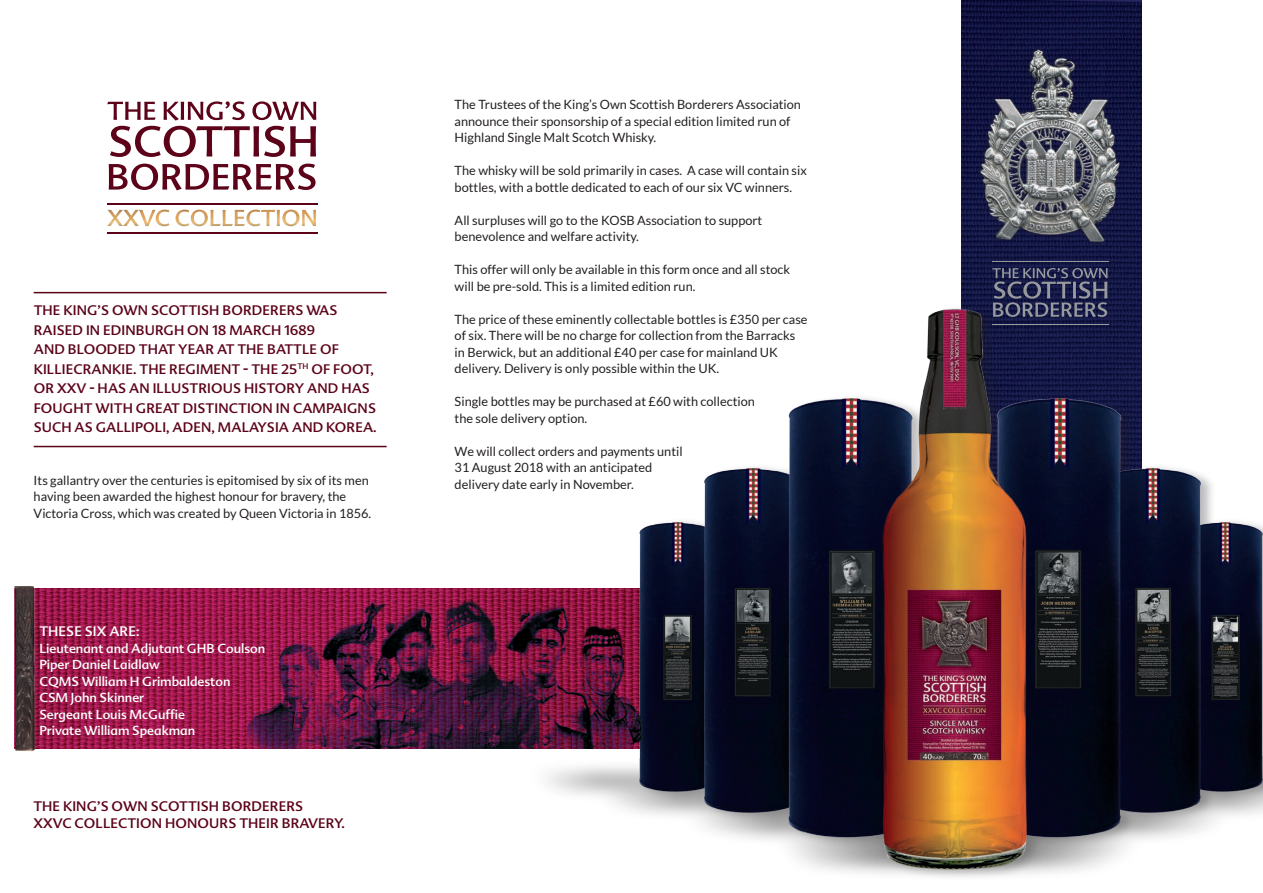
<style>
.page{position:relative;width:1263px;height:893px;background:#fff}
.page>*{position:absolute;margin:0;border:0;box-sizing:border-box;transform-origin:0 0}
.t1{font:13.5px/19.5px "Advert OT";letter-spacing:.01em;color:#5c0319}
.t2{font:13.5px "Advert OT";letter-spacing:.01em;color:#fff}
.t3{font:12.75px/16.5px "Lato";color:#231f20}
.t4{font:12.75px/16.5px "Advert OT";color:#fff}
</style>
<div class="page">
<img style="left:961px;top:0;width:180px;height:247px">
<img style="left:38px;top:588px;width:210px;height:161px">
<img style="left:546px;top:247px;width:716px;height:630px">
<img style="left:248px;top:574px;width:392px;height:175px">
<img style="left:974px;top:41px;width:153px;height:208px">
<hr style="left:34px;top:292px;width:353px;height:1px;background:#5c0319">
<hr style="left:34px;top:446px;width:353px;height:1px;background:#5c0319">
<hr style="left:107px;top:203px;width:210px;height:1px;background:#5c0319">
<hr style="left:107px;top:232px;width:210px;height:1px;background:#5c0319">
<img style="left:107px;top:210px;width:209px;height:16px">
<svg style="left:107px;top:101px;width:209px;height:89px"></svg>
<img style="left:14px;top:586px;width:24px;height:166px">
<hr style="left:992px;top:324px;width:116px;height:1px;background:#97999c">
<svg style="left:992px;top:268px;width:115px;height:49px;background:#3d4160"></svg>
<hr style="left:992px;top:261px;width:116px;height:1px;background:#97999c">
<p class="t1" style="left:34px;top:301px;width:345px">THE KING’S OWN SCOTTISH BORDERERS WAS RAISED IN EDINBURGH ON 18 MARCH 1689<br>AND BLOODED THAT YEAR AT THE BATTLE OF KILLIECRANKIE. THE REGIMENT - THE 25<sup>TH</sup> OF FOOT, OR XXV - HAS AN ILLUSTRIOUS HISTORY AND HAS FOUGHT WITH GREAT DISTINCTION IN CAMPAIGNS SUCH AS GALLIPOLI, ADEN, MALAYSIA AND KOREA.</p>
<p class="t3" style="left:34px;top:472px;width:339px">Its gallantry over the centuries is epitomised by six of its men having been awarded the highest honour for bravery, the<br>Victoria Cross, which was created by Queen Victoria in 1856.</p>
<p class="t2" style="left:39px;top:623px;width:102px">THESE SIX ARE:</p>
<p class="t4" style="left:39px;top:640px;width:227px">Lieutenant and Adjutant GHB Coulson<br>Piper Daniel Laidlaw<br>CQMS William H Grimbaldeston<br>CSM John Skinner<br>Sergeant Louis McGuffie<br>Private William Speakman</p>
<p class="t1" style="left:33px;top:798px;width:313px;line-height:16.5px">THE KING’S OWN SCOTTISH BORDERERS<br>XXVC COLLECTION HONOURS THEIR BRAVERY.</p>
<p class="t3" style="left:455px;top:96px;width:348px">The Trustees of the King’s Own Scottish Borderers Association announce their sponsorship of a special edition limited run of<br>Highland Single Malt Scotch Whisky.</p>
<p class="t3" style="left:455px;top:162px;width:354px">The whisky will be sold primarily in cases. A case will contain six bottles, with a bottle dedicated to each of our six VC winners.</p>
<p class="t3" style="left:455px;top:212px;width:309px">All surpluses will go to the KOSB Association to support benevolence and welfare activity.</p>
<p class="t3" style="left:455px;top:261px;width:337px">This offer will only be available in this form once and all stock will be pre-sold. This is a limited edition run.</p>
<p class="t3" style="left:455px;top:311px;width:354px">The price of these eminently collectable bottles is £350 per case of six. There will be no charge for collection from the Barracks in Berwick, but an additional £40 per case for mainland UK delivery. Delivery is only possible within the UK.</p>
<p class="t3" style="left:455px;top:393px;width:302px">Single bottles may be purchased at £60 with collection the sole delivery option.</p>
<p class="t3" style="left:455px;top:443px;width:229px">We will collect orders and payments until<br>31 August 2018 with an anticipated delivery date early in November.</p>
</div>
